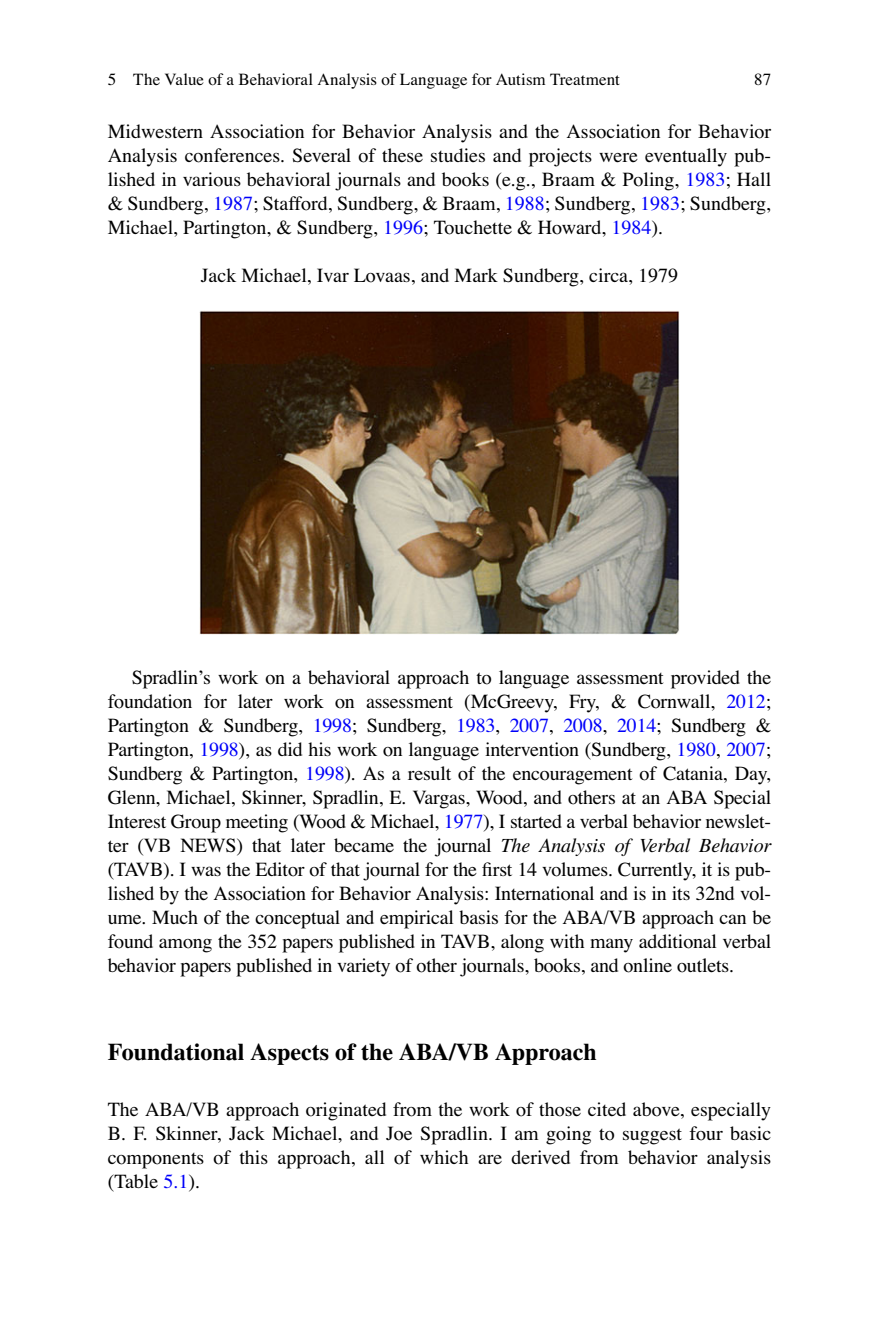
<style>
.page{position:relative;width:879px;height:1333px;background:#fff}
.page>*{position:absolute;margin:0;border:0;box-sizing:border-box;transform-origin:0 0}
.t1{font:700 24px "Grfyxx Times";color:#000}
.t2{font:20px/24px "Kxckbw Times";color:#000;text-align:justify}
.t3{font:17px "Kxckbw Times";color:#000}
.s1{color:#0000fa}
.s2{font-family:"Cvxtyd Times";font-style:italic}
</style>
<div class="page">
<img style="left:199px;top:310px;width:480px;height:324px">
<p class="t3" style="left:108px;top:73px;width:514px">5 The Value of a Behavioral Analysis of Language for Autism Treatment</p>
<p class="t3" style="left:754px;top:73px;width:18px">87</p>
<p class="t2" style="left:108px;top:121px;width:665px">Midwestern Association for Behavior Analysis and the Association for Behavior Analysis conferences . Several of these studies and projects were eventually pub&shy;lished in various behavioral journals and books (e.g., Braam &amp; Poling, <span class="s1">1983</span> ; Hall &amp; Sundberg, <span class="s1">1987</span> ; Stafford, Sundberg, &amp; Braam, <span class="s1">1988</span> ; Sundberg, <span class="s1">1983</span> ; Sundberg, Michael, Partington, &amp; Sundberg, <span class="s1">1996</span> ; Touchette &amp; Howard, <span class="s1">1984</span> ).</p>
<p class="t2" style="left:201px;top:265px;width:479px">Jack Michael, Ivar Lovaas, and Mark Sundberg, circa, 1979</p>
<p class="t2" style="left:108px;top:667px;width:665px;text-indent:24px">Spradlin’s work on a behavioral approach to language assessment provided the foundation for later work on assessment (McGreevy, Fry, &amp; Cornwall, <span class="s1">2012</span> ; Partington &amp; Sundberg, <span class="s1">1998</span> ; Sundberg, <span class="s1">1983</span> , <span class="s1">2007</span> , <span class="s1">2008</span> , <span class="s1">2014</span> ; Sundberg &amp; Partington, <span class="s1">1998</span> ), as did his work on language intervention (Sundberg, <span class="s1">1980</span> , <span class="s1">2007</span> ; Sundberg &amp; Partington, <span class="s1">1998</span> ). As a result of the encouragement of Catania, Day, Glenn, Michael, Skinner, Spradlin, E. Vargas, Wood, and others at an ABA Special Interest Group meeting (Wood &amp; Michael, <span class="s1">1977</span> ), I started a verbal behavior newslet&shy;ter (VB NEWS) that later became the journal <span class="s2">The Analysis of Verbal Behavior </span>(TAVB) . I was the Editor of that journal for the first 14 volumes. Currently, it is pub&shy;lished by the Association for Behavior Analysis: International and is in its 32nd vol&shy;ume. Much of the conceptual and empirical basis for the ABA/ VB approach can be found among the 352 papers published in TAVB, along with many additional verbal behavior papers published in variety of other journals, books, and online outlets.</p>
<p class="t1" style="left:108px;top:1043px;width:491px">Foundational Aspects of the ABA/ VB Approach</p>
<p class="t2" style="left:108px;top:1099px;width:665px">The ABA/ VB approach originated from the work of those cited above, especially B. F. Skinner, Jack Michael, and Joe Spradlin. I am going to suggest four basic components of this approach, all of which are derived from behavior analysis (Table <span class="s1">5.1</span> ).</p>
</div>
